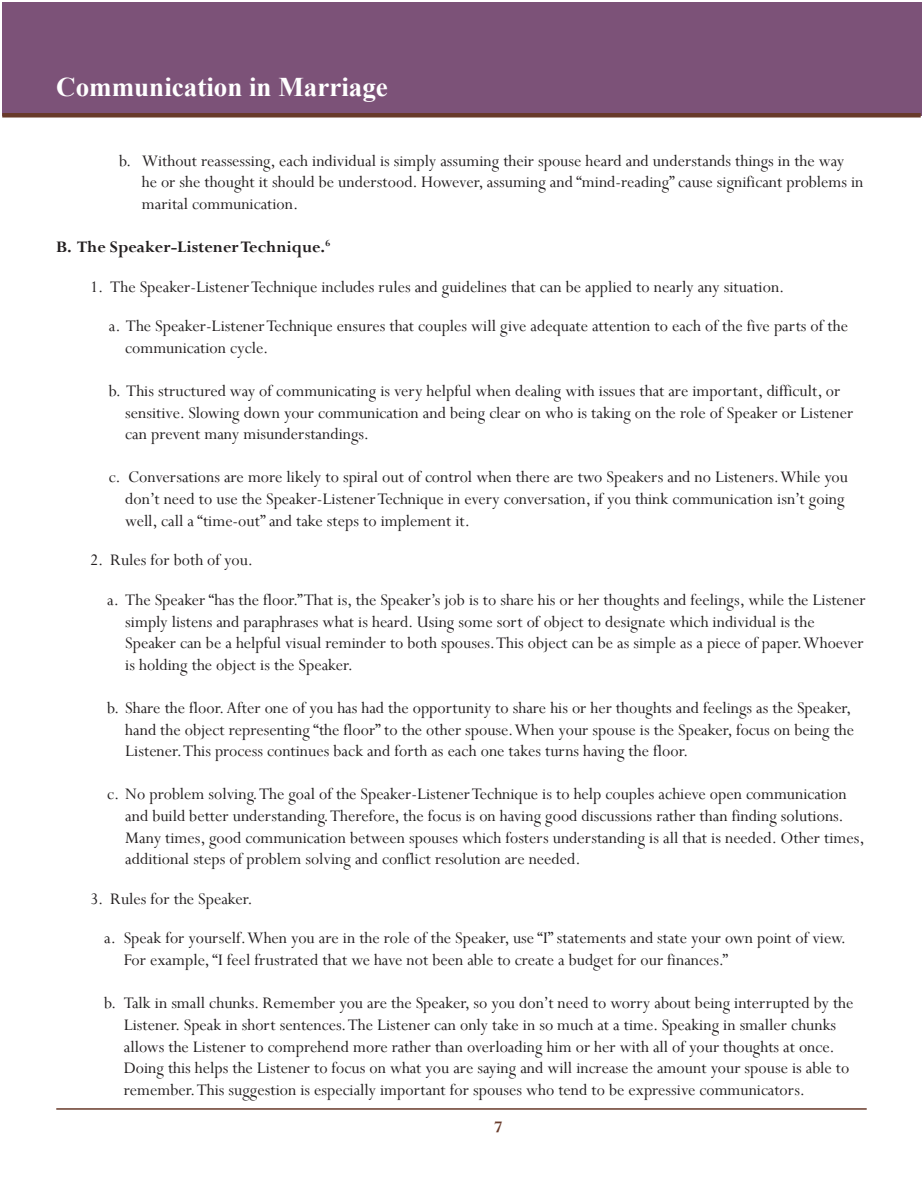
<style>
.page{position:relative;width:923px;height:1193px;background:#fff}
.page>*{position:absolute;margin:0;border:0;box-sizing:border-box;transform-origin:0 0}
.t1{font:700 27px "Times New Roman";color:#fff}
.Main_Body{font:18px/21.6px "Perpetua";color:#231f20}
.Endnote_Text{font:18px/21.6px "Perpetua";color:#231f20}
.headers_within_main{font:18px "Perpetua";color:#231f20}
.Sub_Headers__A__B__C{font:700 18px "Perpetua";color:#231f20}
.t2{font:700 18px "Perpetua";color:#683a2a}
</style>
<div class="page">
<div style="left:2px;top:2px;width:919px;height:113px;background:#7c5278"></div>
<hr style="left:56px;top:1108px;width:810px;height:1px;background:#683a2a">
<hr style="left:2px;top:113px;width:918px;height:4px;background:#683a2a">
<h1 class="t1" style="left:56px;top:68px;width:333px">Communication in Marriage</h1>
<p class="Endnote_Text" style="left:142px;top:149px;width:723px;text-indent:-22px">b. Without reassessing, each individual is simply assuming their spouse heard and understands things in the way he or she thought it should be understood. However, assuming and “mind-reading” cause significant problems in marital communication.</p>
<p class="Sub_Headers__A__B__C" style="left:56px;top:235px;width:275px">B. The Speaker-Listener Technique.<sup>6</sup></p>
<p class="headers_within_main" style="left:90px;top:275px;width:696px">1. The Speaker-Listener Technique includes rules and guidelines that can be applied to nearly any situation.</p>
<p class="Main_Body" style="left:125px;top:315px;width:724px;text-indent:-16px">a. The Speaker-Listener Technique ensures that couples will give adequate attention to each of the five parts of the communication cycle.</p>
<p class="Main_Body" style="left:125px;top:380px;width:729px;text-indent:-16px">b. This structured way of communicating is very helpful when dealing with issues that are important, difficult, or sensitive. Slowing down your communication and being clear on who is taking on the role of Speaker or Listener can prevent many misunderstandings.</p>
<p class="Main_Body" style="left:125px;top:466px;width:724px;text-indent:-16px">c. Conversations are more likely to spiral out of control when there are two Speakers and no Listeners. While you don’t need to use the Speaker-Listener Technique in every conversation, if you think communication isn’t going well, call a “time-out” and take steps to implement it.</p>
<p class="headers_within_main" style="left:90px;top:549px;width:165px">2. Rules for both of you.</p>
<p class="Main_Body" style="left:125px;top:588px;width:741px;text-indent:-18px">a. The Speaker “has the floor.” That is, the Speaker’s job is to share his or her thoughts and feelings, while the Listener simply listens and paraphrases what is heard. Using some sort of object to designate which individual is the Speaker can be a helpful visual reminder to both spouses. This object can be as simple as a piece of paper. Whoever is holding the object is the Speaker.</p>
<p class="Main_Body" style="left:125px;top:696px;width:730px;text-indent:-18px">b. Share the floor. After one of you has had the opportunity to share his or her thoughts and feelings as the Speaker, hand the object representing “the floor” to the other spouse. When your spouse is the Speaker, focus on being the<br>Listener. This process continues back and forth as each one takes turns having the floor.</p>
<p class="Main_Body" style="left:125px;top:783px;width:741px;text-indent:-18px">c. No problem solving. The goal of the Speaker-Listener Technique is to help couples achieve open communication and build better understanding. Therefore, the focus is on having good discussions rather than finding solutions.<br>Many times, good communication between spouses which fosters understanding is all that is needed. Other times, additional steps of problem solving and conflict resolution are needed.</p>
<p class="headers_within_main" style="left:90px;top:887px;width:164px">3. Rules for the Speaker.</p>
<p class="Main_Body" style="left:124px;top:927px;width:723px;text-indent:-20px">a. Speak for yourself. When you are in the role of the Speaker, use “I” statements and state your own point of view.<br>For example, “I feel frustrated that we have not been able to create a budget for our finances.”</p>
<p class="Main_Body" style="left:124px;top:992px;width:731px;text-indent:-20px">b. Talk in small chunks. Remember you are the Speaker, so you don’t need to worry about being interrupted by the Listener. Speak in short sentences. The Listener can only take in so much at a time. Speaking in smaller chunks allows the Listener to comprehend more rather than overloading him or her with all of your thoughts at once.<br>Doing this helps the Listener to focus on what you are saying and will increase the amount your spouse is able to remember. This suggestion is especially important for spouses who tend to be expressive communicators.</p>
<p class="t2" style="left:494px;top:1115px;width:10px">7</p>
</div>
